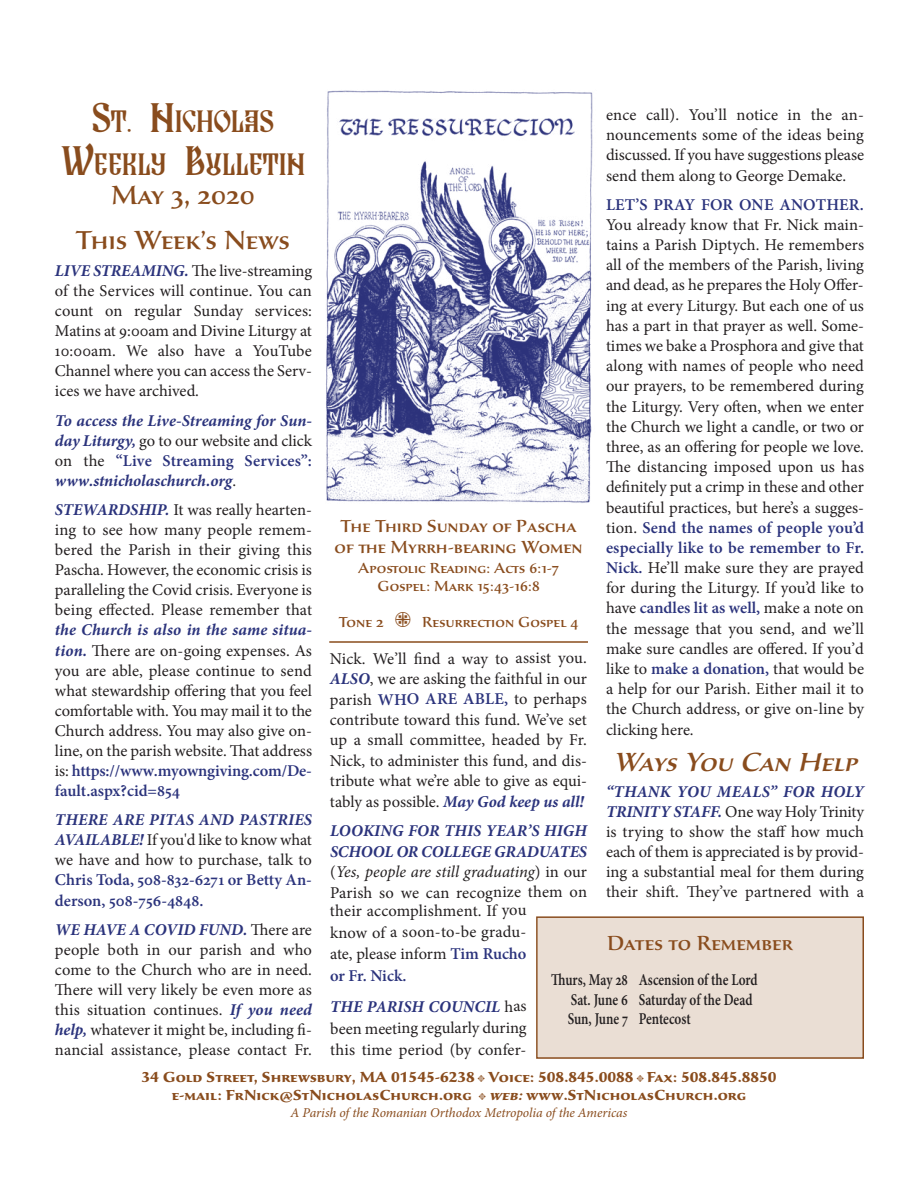
<style>
.page{position:relative;width:918px;height:1188px;background:#fff}
.page>*{position:absolute;margin:0;border:0;box-sizing:border-box;transform-origin:0 0}
.t1{font:27px "Old Romanian Ix";color:#894c1d}
.t2{font:500 27px "Sava Pro";color:#894c1d}
.t3{font:italic 500 27px "Sava Pro";letter-spacing:-.015em;color:#894c1d}
.t4{font:500 21px "Sava Pro";color:#894c1d}
.t5{font:500 18px/21.6px "Sava Pro";color:#894c1d;text-align:center}
.t6{font:16.5px/20.2px "Minion Pro";color:#231f20;text-align:justify}
.t7{font:italic 700 16.5px/20.1px "Minion Pro";color:#2b337c;text-align:justify}
.t8{font:600 16.5px/20.1px "Minion Pro";color:#2b337c;text-align:justify}
.t9{font:600 16.5px "Minion Pro";color:#231f20;scale:.8 1}
.t10{font:700 15px "Sava Pro";color:#894c1d}
.t11{font:500 15px/18px "Sava Pro";color:#894c1d;text-align:center}
.t12{font:italic 13.5px "Minion Pro";letter-spacing:-.005em;color:#894c1d}
.s1{font-size:36px}
.s2{font-weight:700;font-style:italic;color:#2b337c}
.s3{font-weight:400;font-style:normal;color:#231f20}
.s4{font-weight:600;font-style:normal}
.s5{font-weight:600;color:#2b337c}
.s6{font-weight:700;font-style:italic}
.s7{font-weight:400;color:#231f20}
.s8{font-style:italic}
</style>
<div class="page">
<div style="left:538px;top:918px;width:324px;height:139px;background:#eaded4"></div>
<div style="left:536px;top:916px;width:328px;height:143px;border:2px solid #894c1d"></div>
<hr style="left:329px;top:641px;width:259px;height:2px;background:#894c1d">
<img style="left:326px;top:90px;width:267px;height:413px">
<p class="t1" style="left:92px;top:107px;width:183px"><span class="s1">S</span>T<span class="s1">. N</span>ICHOLAS</p>
<p class="t1" style="left:60px;top:150px;width:246px"><span class="s1">W</span>EEKLY <span class="s1">B</span>ULLETIN</p>
<p class="t2" style="left:111px;top:179px;width:145px">May 3, 2020</p>
<p class="t2" style="left:76px;top:224px;width:216px">This Week’s News</p>
<p class="t6" style="left:55px;top:262px;width:259px"><span class="s2">LIVE STREAMING.</span> The live-streaming of the Services will continue. You can count on regular Sunday services:<br>Matins at 9:00am and Divine Liturgy at 10:00am. We also have a YouTube Channel where you can access the Serv&shy;ices we have archived.</p>
<p class="t7" style="left:55px;top:412px;width:259px">To access the Live-Streaming for Sun&shy;day Liturgy, <span class="s3">go to our website and click on the</span> <span class="s4">“Live Streaming Services”: </span>www.stnicholaschurch.org<span class="s3">.</span></p>
<p class="t6" style="left:55px;top:501px;width:259px"><span class="s2">STEWARDSHIP.</span> It was really hearten&shy;ing to see how many people remem&shy;bered the Parish in their giving this Pascha. However, the economic crisis is paralleling the Covid crisis. Everyone is being effected. Please remember that <span class="s2">the Church is also in the same situa&shy;tion.</span> There are on-going expenses. As you are able, please continue to send what stewardship offering that you feel comfortable with. You may mail it to the Church address. You may also give on&shy;line, on the parish website. That address is: <span class="s5">https://www.myowngiving.com/De&shy;fault.aspx?cid=854</span></p>
<p class="t8" style="left:55px;top:811px;width:259px"><span class="s6">THERE ARE PITAS AND PASTRIES AVAILABLE!</span> <span class="s7">If you'd like to know what we have and how to purchase, talk to </span>Chris Toda, 508-832-6271 or Betty An&shy;derson, 508-756-4848.</p>
<p class="t6" style="left:55px;top:921px;width:259px"><span class="s2">WE HAVE A COVID FUND.</span> There are people both in our parish and who come to the Church who are in need.<br>There will very likely be even more as this situation continues. <span class="s2">If you need help,</span> whatever it might be, including fi&shy;nancial assistance, please contact Fr.</p>
<p class="t6" style="left:606px;top:106px;width:260px">ence call). You’ll notice in the an&shy;nouncements some of the ideas being discussed. If you have suggestions please send them along to George Demake.</p>
<p class="t6" style="left:606px;top:196px;width:260px"><span class="s5">LET’S PRAY FOR ONE ANOTHER.<br></span>You already know that Fr. Nick main&shy;tains a Parish Diptych. He remembers all of the members of the Parish, living and dead, as he prepares the Holy Offer&shy;ing at every Liturgy. But each one of us has a part in that prayer as well. Some&shy;times we bake a Prosphora and give that along with names of people who need our prayers, to be remembered during the Liturgy. Very often, when we enter the Church we light a candle, or two or three, as an offering for people we love.<br>The distancing imposed upon us has definitely put a crimp in these and other beautiful practices, but here’s a sugges&shy;tion. <span class="s5">Send the names of people you’d especially like to be remember to Fr.<br>Nick.</span> He’ll make sure they are prayed for during the Liturgy. If you’d like to have <span class="s5">candles lit as well,</span> make a note on the message that you send, and we’ll make sure candles are offered. If you’d like to <span class="s5">make a donation,</span> that would be a help for our Parish. Either mail it to the Church address, or give on-line by clicking here.</p>
<p class="t3" style="left:613px;top:746px;width:248px">Ways You Can Help</p>
<p class="t6" style="left:606px;top:783px;width:260px"><span class="s2">“THANK YOU MEALS” FOR HOLY TRINITY STAFF.</span> One way Holy Trinity is trying to show the staff how much each of them is appreciated is by provid&shy;ing a substantial meal for them during their shift. They’ve partnered with a</p>
<p class="t5" style="left:335px;top:515px;width:250px">The Third Sunday of Pascha of the Myrrh-bearing Women</p>
<p class="t11" style="left:358px;top:559px;width:202px">Apostolic Reading: Acts 6:1-7<br>Gospel: Mark 15:43-16:8</p>
<p class="t11" style="left:339px;top:613px;width:47px">Tone 2</p>
<p class="t11" style="left:422px;top:613px;width:158px">Resurrection Gospel 4</p>
<p class="t6" style="left:330px;top:650px;width:259px">Nick. We’ll find a way to assist you.<br><span class="s2">ALSO</span>, we are asking the faithful in our parish <span class="s5">WHO ARE ABLE,</span> to perhaps contribute toward this fund. We’ve set up a small committee, headed by Fr.<br>Nick, to administer this fund, and dis&shy;tribute what we’re able to give as equi&shy;tably as possible. <span class="s2">May God keep us all!</span></p>
<p class="t7" style="left:330px;top:822px;width:259px">LOOKING FOR THIS YEAR’S HIGH SCHOOL OR COLLEGE GRADUATES <span class="s3">(</span><span class="s7">Yes, people are still graduating</span><span class="s3">) in our Parish so we can recognize them on</span></p>
<p class="t6" style="left:330px;top:901px;width:198px;line-height:21.8px">their accomplishment. If you know of a soon-to-be gradu&shy;ate, please inform <span class="s5">Tim Rucho or Fr. Nick.</span></p>
<p class="t6" style="left:330px;top:997px;width:198px;line-height:21.8px"><span class="s2">THE PARISH COUNCIL</span> has been meeting regularly during this time period (by confer-</p>
<p class="t4" style="left:607px;top:930px;width:187px">Dates to Remember</p>
<p class="t9" style="left:551px;top:973px;width:98px">Thurs, May 28</p>
<p class="t9" style="left:571px;top:993px;width:73px">Sat. June 6</p>
<p class="t9" style="left:568px;top:1013px;width:77px">Sun, June 7</p>
<p class="t9" style="left:639px;top:973px;width:150px">Ascension of the Lord</p>
<p class="t9" style="left:639px;top:993px;width:144px">Saturday of the Dead</p>
<p class="t9" style="left:639px;top:1013px;width:66px">Pentecost</p>
<p class="t10" style="left:141px;top:1068px;width:637px">34 Gold Street, Shrewsbury, MA 01545-6238 - Voice: 508.845.0088 - Fax: 508.845.8850</p>
<p class="t10" style="left:172px;top:1086px;width:576px">e-mail: FrNick@StNicholasChurch.org - <span class="s8">web:</span> www.StNicholasChurch.org</p>
<p class="t12" style="left:291px;top:1107px;width:338px">A Parish of the Romanian Orthodox Metropolia of the Americas</p>
</div>
